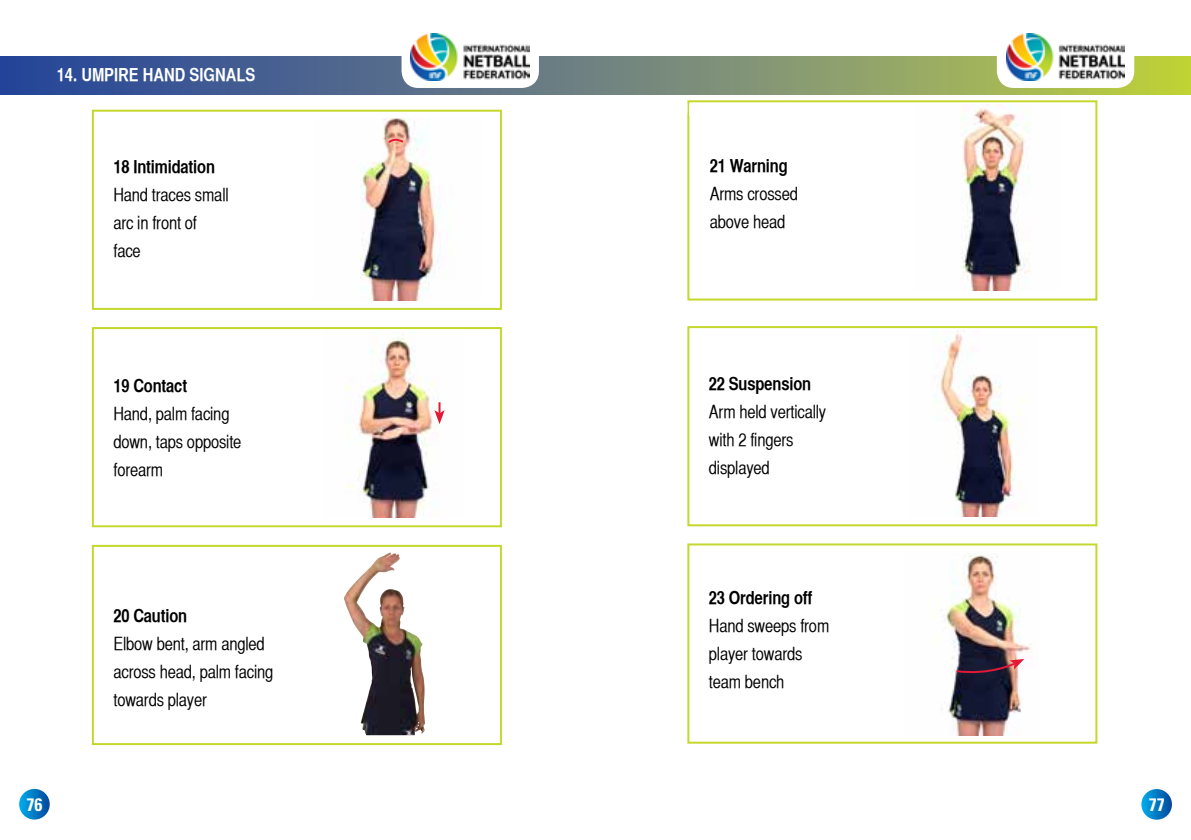
<style>
.page{position:relative;width:1191px;height:840px;background:#fff}
.page>*{position:absolute;margin:0;border:0;box-sizing:border-box;transform-origin:0 0}
.t1{font:18px/28px "Helvetica CY Plain";letter-spacing:-.01em;color:#000}
.t2{font:18px "Helvetica CY Bold";letter-spacing:-.01em;color:#000}
.t3{font:18px "Helvetica CY Bold";color:#fff}
.t4{font:700 condensed 18px "Univers";color:#fff}
</style>
<div class="page">
<svg style="left:1141px;top:788px;width:31px;height:31px"></svg>
<svg style="left:19px;top:788px;width:31px;height:31px"></svg>
<svg style="left:0;top:57px;width:1191px;height:37px;background:#6a807c"></svg>
<div style="left:401px;top:12px;width:138px;height:76px;background:#fff;border-radius:17px"></div>
<img style="left:411px;top:33px;width:118px;height:47px">
<div style="left:996px;top:12px;width:138px;height:76px;background:#fff;border-radius:17px"></div>
<img style="left:1006px;top:33px;width:118px;height:47px">
<div style="left:92px;top:327px;width:410px;height:200px;border:2px solid #c4d82e"></div>
<img style="left:360px;top:119px;width:92px;height:181px">
<div style="left:92px;top:110px;width:410px;height:200px;border:2px solid #c4d82e"></div>
<div style="left:92px;top:544px;width:410px;height:200px;border:2px solid #c4d82e"></div>
<img style="left:346px;top:337px;width:99px;height:180px">
<img style="left:344px;top:552px;width:81px;height:182px">
<svg style="left:387px;top:137px;width:17px;height:7px"></svg>
<div style="left:687px;top:543px;width:410px;height:200px;border:2px solid #c4d82e"></div>
<div style="left:687px;top:326px;width:410px;height:200px;border:2px solid #c4d82e"></div>
<img style="left:937px;top:330px;width:89px;height:186px">
<img style="left:941px;top:553px;width:91px;height:181px">
<svg style="left:954px;top:658px;width:70px;height:17px"></svg>
<svg style="left:434px;top:402px;width:10px;height:22px"></svg>
<div style="left:687px;top:100px;width:410px;height:200px;border:2px solid #c4d82e"></div>
<img style="left:961px;top:104px;width:70px;height:186px">
<p class="t3" style="left:57px;top:64px;width:200px">14. UMPIRE HAND SIGNALS</p>
<p class="t2" style="left:113px;top:156px;width:103px">18 Intimidation</p>
<p class="t1" style="left:113px;top:181px;width:117px">Hand traces small arc in front of face</p>
<p class="t2" style="left:113px;top:374px;width:75px">19 Contact</p>
<p class="t1" style="left:113px;top:399px;width:130px">Hand, palm facing down, taps opposite forearm</p>
<p class="t2" style="left:113px;top:604px;width:75px">20 Caution</p>
<p class="t1" style="left:113px;top:629px;width:161px">Elbow bent, arm angled across head, palm facing towards player</p>
<p class="t2" style="left:710px;top:155px;width:79px">21 Warning</p>
<p class="t1" style="left:710px;top:180px;width:90px">Arms crossed above head</p>
<p class="t2" style="left:709px;top:372px;width:104px">22 Suspension</p>
<p class="t1" style="left:709px;top:397px;width:119px">Arm held vertically with 2 fingers displayed</p>
<p class="t2" style="left:709px;top:586px;width:105px">23 Ordering off</p>
<p class="t1" style="left:709px;top:611px;width:122px">Hand sweeps from player towards team bench</p>
<p class="t4" style="left:27px;top:792px;width:17px">76</p>
<p class="t4" style="left:1148px;top:793px;width:17px">77</p>
</div>
